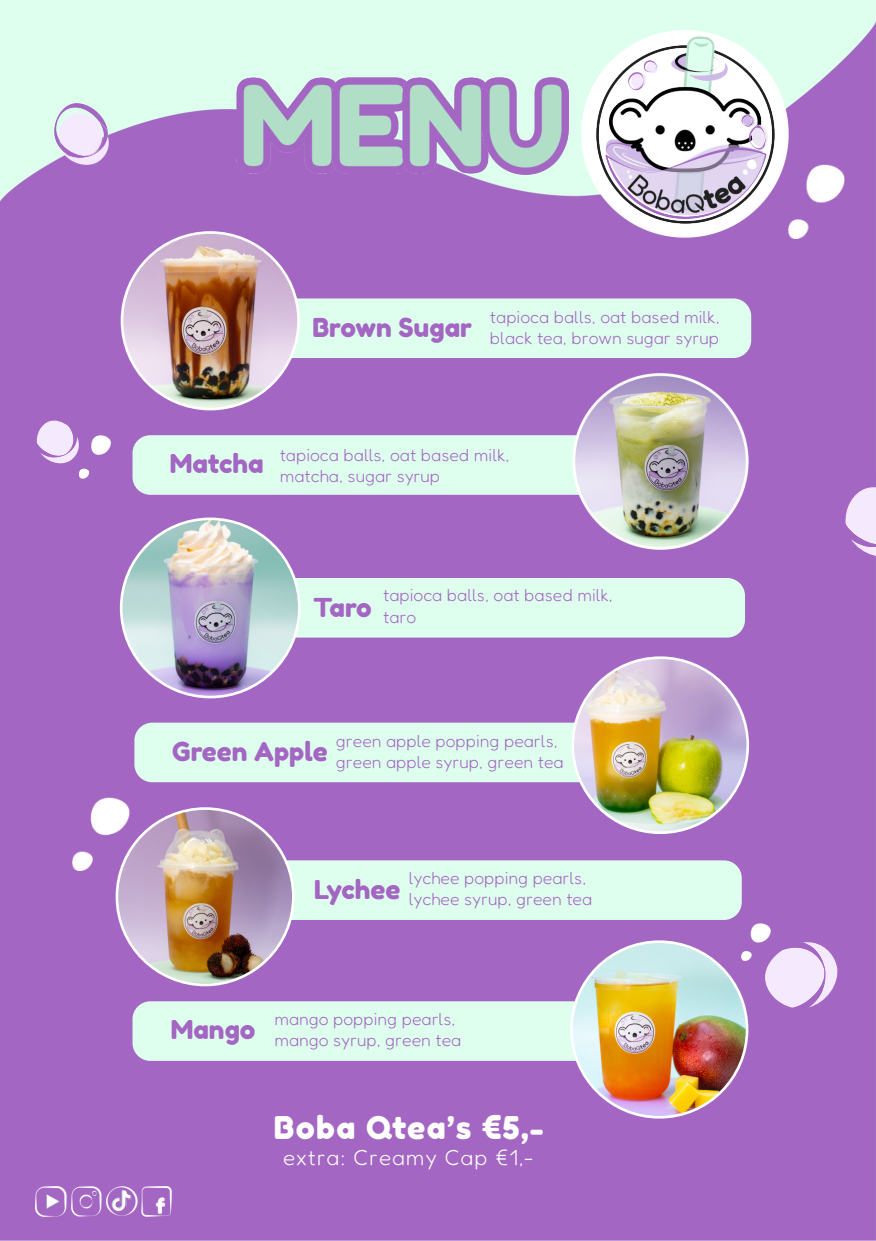
<style>
.page{position:relative;width:876px;height:1241px;background:#fff}
.page>*{position:absolute;margin:0;border:0;box-sizing:border-box;transform-origin:0 0}
.t1{font:31.24px "Fredoka One";letter-spacing:.04em;color:#fff}
.t2{font:25.99px "Fredoka One";color:#a366c2}
.t3{font:300 21.88px "Fredoka";letter-spacing:.04em;color:#fff}
.t4{font:300 17.5px/21px "Fredoka";color:#a366c2}
</style>
<div class="page">
<img style="left:0;top:0;width:876px;height:1240px">
<img style="left:581px;top:30px;width:207px;height:207px">
<img style="left:596px;top:45px;width:178px;height:178px">
<img style="left:671px;top:36px;width:48px;height:24px">
<img style="left:687px;top:39px;width:25px;height:21px">
<img style="left:605px;top:60px;width:162px;height:158px">
<img style="left:749px;top:141px;width:15px;height:8px">
<img style="left:759px;top:126px;width:7px;height:21px">
<svg style="left:741px;top:114px;width:20px;height:27px"></svg>
<img style="left:613px;top:146px;width:143px;height:32px">
<img style="left:71px;top:1185px;width:100px;height:31px">
<img style="left:35px;top:1185px;width:31px;height:30px">
<img style="left:46px;top:1193px;width:13px;height:15px">
<img style="left:106px;top:1185px;width:31px;height:30px">
<img style="left:58px;top:113px;width:51px;height:51px">
<img style="left:54px;top:103px;width:53px;height:48px">
<img style="left:59px;top:120px;width:48px;height:37px">
<img style="left:236px;top:77px;width:96px;height:96px">
<img style="left:332px;top:77px;width:70px;height:96px">
<img style="left:402px;top:77px;width:80px;height:96px">
<div style="left:253px;top:298px;width:498px;height:60px;background:#dfffee;border-radius:18px"></div>
<img style="left:482px;top:77px;width:86px;height:97px">
<img style="left:122px;top:232px;width:176px;height:177px;border-radius:88px">
<div style="left:217px;top:578px;width:528px;height:59px;background:#dfffee;border-radius:18px"></div>
<img style="left:121px;top:519px;width:178px;height:178px;border-radius:89px">
<div style="left:132px;top:435px;width:531px;height:59px;background:#dfffee;border-radius:18px"></div>
<div style="left:134px;top:722px;width:531px;height:60px;background:#dfffee;border-radius:18px"></div>
<img style="left:572px;top:373px;width:176px;height:176px">
<img style="left:572px;top:657px;width:175px;height:175px;border-radius:87px">
<div style="left:221px;top:860px;width:520px;height:59px;background:#dfffee;border-radius:18px"></div>
<img style="left:117px;top:808px;width:176px;height:176px;border-radius:88px">
<div style="left:132px;top:1001px;width:531px;height:59px;background:#dfffee;border-radius:18px"></div>
<img style="left:571px;top:941px;width:176px;height:176px;border-radius:88px">
<svg style="left:32px;top:412px;width:80px;height:67px;background:#bc8ed4"></svg>
<img style="left:788px;top:164px;width:56px;height:74px">
<img style="left:742px;top:923px;width:28px;height:37px">
<svg style="left:750px;top:941px;width:89px;height:71px;background:#cdaae1"></svg>
<svg style="left:838px;top:473px;width:38px;height:88px;background:#c69edb"></svg>
<img style="left:73px;top:797px;width:56px;height:73px">
<h2 class="t2" style="left:312px;top:316px;width:161px">Brown Sugar</h2>
<p class="t4" style="left:490px;top:308px;width:231px">tapioca balls, oat based milk, black tea, brown sugar syrup</p>
<h2 class="t2" style="left:170px;top:452px;width:95px">Matcha</h2>
<p class="t4" style="left:280px;top:445px;width:231px">tapioca balls, oat based milk, matcha, sugar syrup</p>
<h2 class="t2" style="left:313px;top:596px;width:60px">Taro</h2>
<p class="t4" style="left:383px;top:586px;width:231px">tapioca balls, oat based milk, taro</p>
<h2 class="t2" style="left:172px;top:741px;width:157px">Green Apple</h2>
<p class="t4" style="left:336px;top:731px;width:229px">green apple popping pearls, green apple syrup, green tea</p>
<h2 class="t2" style="left:314px;top:878px;width:87px">Lychee</h2>
<p class="t4" style="left:409px;top:868px;width:185px">lychee popping pearls, lychee syrup, green tea</p>
<h2 class="t2" style="left:171px;top:1018px;width:86px">Mango</h2>
<p class="t4" style="left:274px;top:1010px;width:188px">mango popping pearls, mango syrup, green tea</p>
<h1 class="t1" style="left:274px;top:1114px;width:271px">Boba Qtea’s €5,-</h1>
<p class="t3" style="left:283px;top:1148px;width:253px">extra: Creamy Cap €1,-</p>
</div>
